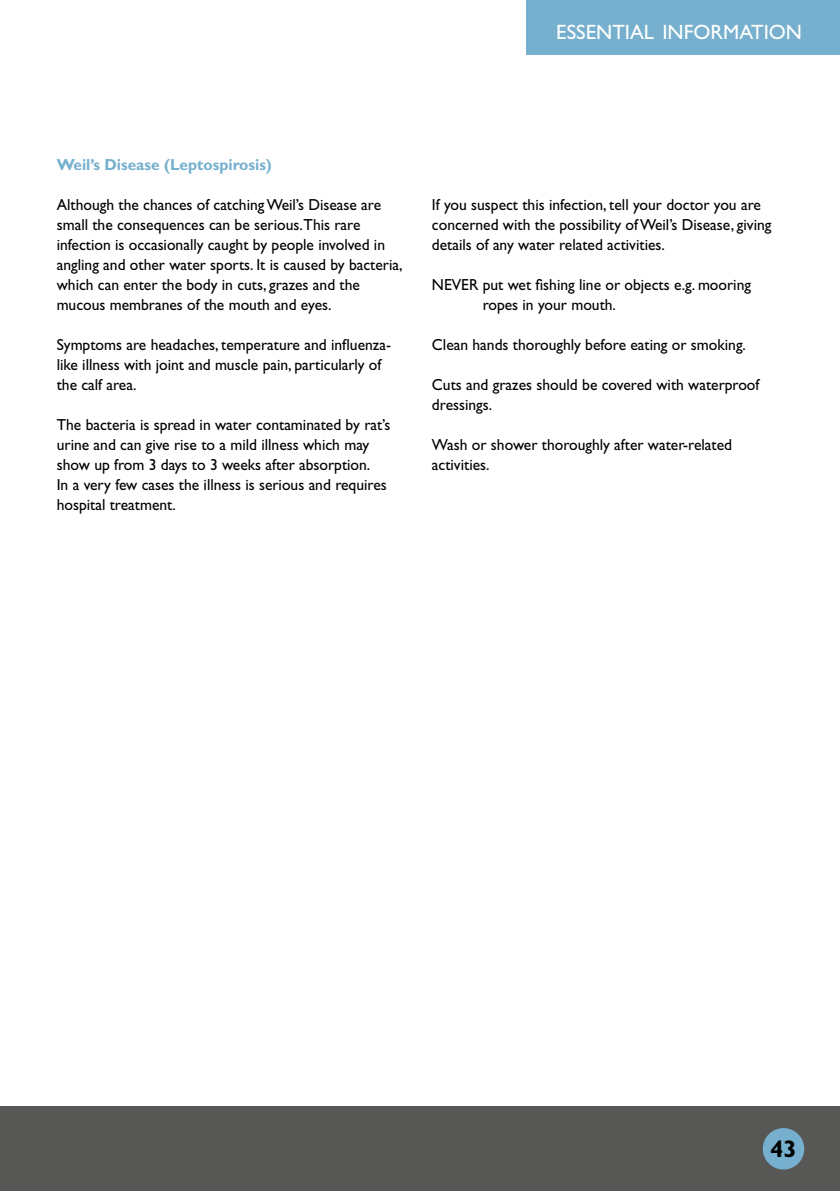
<style>
.page{position:relative;width:840px;height:1191px;background:#fff}
.page>*{position:absolute;margin:0;border:0;box-sizing:border-box;transform-origin:0 0}
.t1{font:700 24px "Gill Sans Std";color:#000}
.t2{font:20.8px "Gill Sans Std";color:#fff}
.t3{font:16px/20px "Gill Sans Std";color:#000}
.t4{font:700 16px "Gill Sans Std";color:#76b0ce}
</style>
<div class="page">
<div style="left:0;top:1106px;width:839px;height:85px;background:#575756"></div>
<div style="left:762px;top:1128px;width:41px;height:41px;background:#76b0ce;border-radius:50%"></div>
<div style="left:526px;top:0;width:313px;height:55px;background:#76b0ce"></div>
<h2 class="t2" style="left:556px;top:20px;width:247px">ESSENTIAL INFORMATION</h2>
<p class="t4" style="left:57px;top:155px;width:216px">Weil’s Disease (Leptospirosis)</p>
<p class="t3" style="left:57px;top:194px;width:347px">Although the chances of catching Weil’s Disease are small the consequences can be serious.This rare infection is occasionally caught by people involved in angling and other water sports. It is caused by bacteria, which can enter the body in cuts, grazes and the mucous membranes of the mouth and eyes.</p>
<p class="t3" style="left:57px;top:334px;width:335px">Symptoms are headaches, temperature and influenza&shy;like illness with joint and muscle pain, particularly of the calf area.</p>
<p class="t3" style="left:57px;top:414px;width:335px">The bacteria is spread in water contaminated by rat’s urine and can give rise to a mild illness which may show up from 3 days to 3 weeks after absorption.<br>In a very few cases the illness is serious and requires hospital treatment.</p>
<p class="t3" style="left:431px;top:194px;width:341px">If you suspect this infection, tell your doctor you are concerned with the possibility of Weil’s Disease, giving details of any water related activities.</p>
<p class="t3" style="left:482px;top:274px;width:270px;text-indent:-51px">NEVER put wet fishing line or objects e.g. mooring ropes in your mouth.</p>
<p class="t3" style="left:431px;top:334px;width:315px">Clean hands thoroughly before eating or smoking.</p>
<p class="t3" style="left:431px;top:374px;width:329px">Cuts and grazes should be covered with waterproof dressings.</p>
<p class="t3" style="left:431px;top:434px;width:301px">Wash or shower thoroughly after water-related activities.</p>
<h1 class="t1" style="left:769px;top:1134px;width:28px">43</h1>
</div>
